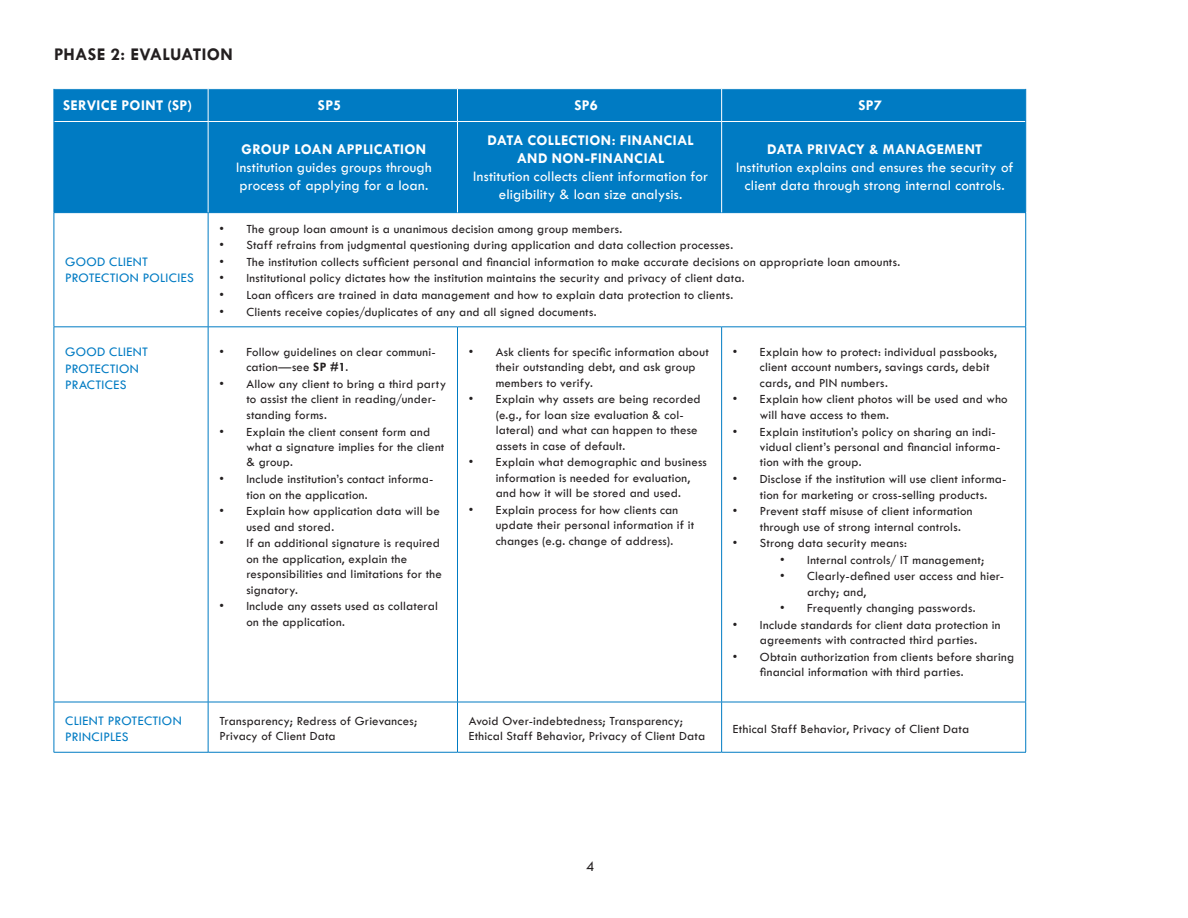
<style>
.page{position:relative;width:1188px;height:918px;background:#fff}
.page>*{position:absolute;margin:0;border:0;box-sizing:border-box;transform-origin:0 0}
.headerblack{font:700 18px "Tw Cen";letter-spacing:.005em;color:#231f20}
.tabellheaderwhite{font:15px/18px "Tw Cen";letter-spacing:.01em;color:#fff;text-align:center}
.tabellheaderwhite-2{font:700 15px "Tw Cen";letter-spacing:.02em;color:#fff}
.t1{font:15px "Tw Cen";color:#231f20}
.TABELLHEADERALLCAPS{font:13.5px/16.2px "Tw Cen";letter-spacing:.02em;color:#007bc3}
.tabelbullets{font:12.9px/15.5px "Tw Cen";letter-spacing:.015em;color:#231f20}
.tabelltext{font:12.9px/15.5px "Tw Cen";letter-spacing:.015em;color:#231f20}
.s1{font-weight:700}
</style>
<div class="page">
<div style="left:55px;top:89px;width:970px;height:123px;background:#007bc3"></div>
<hr style="left:54px;top:212px;width:154px;height:1px;background:#007bc3">
<hr style="left:54px;top:213px;width:1px;height:114px;background:#007bc3">
<hr style="left:208px;top:212px;width:250px;height:1px;background:#007bc3">
<hr style="left:208px;top:213px;width:1px;height:114px;background:#007bc3">
<hr style="left:458px;top:212px;width:264px;height:1px;background:#007bc3">
<hr style="left:722px;top:212px;width:304px;height:1px;background:#007bc3">
<hr style="left:1025px;top:213px;width:1px;height:114px;background:#007bc3">
<hr style="left:54px;top:327px;width:154px;height:1px;background:#007bc3">
<hr style="left:54px;top:327px;width:1px;height:375px;background:#007bc3">
<hr style="left:208px;top:327px;width:250px;height:1px;background:#007bc3">
<hr style="left:208px;top:327px;width:1px;height:375px;background:#007bc3">
<hr style="left:458px;top:327px;width:264px;height:1px;background:#007bc3">
<hr style="left:457px;top:327px;width:1px;height:375px;background:#007bc3">
<hr style="left:722px;top:327px;width:304px;height:1px;background:#007bc3">
<hr style="left:721px;top:327px;width:1px;height:375px;background:#007bc3">
<hr style="left:1025px;top:327px;width:1px;height:375px;background:#007bc3">
<hr style="left:54px;top:702px;width:154px;height:1px;background:#007bc3">
<hr style="left:54px;top:702px;width:1px;height:50px;background:#007bc3">
<hr style="left:208px;top:702px;width:250px;height:1px;background:#007bc3">
<hr style="left:208px;top:702px;width:1px;height:50px;background:#007bc3">
<hr style="left:458px;top:702px;width:264px;height:1px;background:#007bc3">
<hr style="left:457px;top:702px;width:1px;height:50px;background:#007bc3">
<hr style="left:722px;top:702px;width:304px;height:1px;background:#007bc3">
<hr style="left:721px;top:702px;width:1px;height:50px;background:#007bc3">
<hr style="left:1025px;top:702px;width:1px;height:50px;background:#007bc3">
<hr style="left:54px;top:752px;width:154px;height:1px;background:#007bc3">
<hr style="left:208px;top:752px;width:250px;height:1px;background:#007bc3">
<hr style="left:458px;top:752px;width:264px;height:1px;background:#007bc3">
<hr style="left:722px;top:752px;width:304px;height:1px;background:#007bc3">
<hr style="left:208px;top:89px;width:1px;height:32px;background:#fff">
<hr style="left:457px;top:89px;width:1px;height:32px;background:#fff">
<hr style="left:721px;top:89px;width:1px;height:32px;background:#fff">
<hr style="left:54px;top:121px;width:154px;height:1px;background:#fff">
<hr style="left:208px;top:121px;width:250px;height:1px;background:#fff">
<hr style="left:208px;top:122px;width:1px;height:90px;background:#fff">
<hr style="left:458px;top:121px;width:264px;height:1px;background:#fff">
<hr style="left:457px;top:122px;width:1px;height:90px;background:#fff">
<hr style="left:722px;top:121px;width:303px;height:1px;background:#fff">
<hr style="left:721px;top:122px;width:1px;height:90px;background:#fff">
<hr style="left:54px;top:89px;width:1px;height:32px;background:#007bc3">
<hr style="left:54px;top:121px;width:1px;height:91px;background:#007bc3">
<hr style="left:1025px;top:89px;width:1px;height:32px;background:#007bc3">
<hr style="left:1025px;top:121px;width:1px;height:91px;background:#007bc3">
<p class="headerblack" style="left:54px;top:44px;width:180px">PHASE 2: EVALUATION</p>
<p class="tabellheaderwhite-2" style="left:63px;top:96px;width:131px">SERVICE POINT (SP)</p>
<p class="tabellheaderwhite-2" style="left:318px;top:96px;width:25px">SP5</p>
<p class="tabellheaderwhite-2" style="left:574px;top:96px;width:25px">SP6</p>
<p class="tabellheaderwhite-2" style="left:858px;top:96px;width:25px">SP7</p>
<p class="tabellheaderwhite-2" style="left:242px;top:140px;width:186px">GROUP LOAN APPLICATION</p>
<p class="tabellheaderwhite" style="left:236px;top:158px;width:197px;text-align:left">Institution guides groups through process of applying for a loan.</p>
<p class="tabellheaderwhite" style="left:473px;top:131px;width:236px"><span class="s1">DATA COLLECTION: FINANCIAL<br>AND NON-FINANCIAL<br></span>Institution collects client information for eligibility &amp; loan size analysis.</p>
<p class="tabellheaderwhite-2" style="left:767px;top:140px;width:217px">DATA PRIVACY &amp; MANAGEMENT</p>
<p class="tabellheaderwhite" style="left:736px;top:158px;width:279px">Institution explains and ensures the security of client data through strong internal controls.</p>
<p class="TABELLHEADERALLCAPS" style="left:65px;top:254px;width:130px">GOOD CLIENT<br>PROTECTION POLICIES</p>
<p class="tabelbullets" style="left:219px;top:221px;width:405px">• The group loan amount is a unanimous decision among group members.</p>
<p class="tabelbullets" style="left:219px;top:237px;width:515px">• Staff refrains from judgmental questioning during application and data collection processes.</p>
<p class="tabelbullets" style="left:219px;top:254px;width:682px">• The institution collects sufficient personal and financial information to make accurate decisions on appropriate loan amounts.</p>
<p class="tabelbullets" style="left:219px;top:271px;width:527px">• Institutional policy dictates how the institution maintains the security and privacy of client data.</p>
<p class="tabelbullets" style="left:219px;top:287px;width:515px">• Loan officers are trained in data management and how to explain data protection to clients.</p>
<p class="tabelbullets" style="left:219px;top:304px;width:379px">• Clients receive copies/duplicates of any and all signed documents.</p>
<p class="TABELLHEADERALLCAPS" style="left:65px;top:344px;width:84px">GOOD CLIENT<br>PROTECTION<br>PRACTICES</p>
<p class="tabelbullets" style="left:246px;top:344px;width:191px;text-indent:-27px">• Follow guidelines on clear communi&shy;cation—see <span class="s1">SP #1</span>.</p>
<p class="tabelbullets" style="left:246px;top:376px;width:201px;text-indent:-27px">• Allow any client to bring a third party to assist the client in reading/under&shy;standing forms.</p>
<p class="tabelbullets" style="left:246px;top:424px;width:200px;text-indent:-27px">• Explain the client consent form and what a signature implies for the client &amp; group.</p>
<p class="tabelbullets" style="left:246px;top:471px;width:188px;text-indent:-27px">• Include institution’s contact informa&shy;tion on the application.</p>
<p class="tabelbullets" style="left:246px;top:503px;width:195px;text-indent:-27px">• Explain how application data will be used and stored.</p>
<p class="tabelbullets" style="left:246px;top:535px;width:197px;text-indent:-27px">• If an additional signature is required on the application, explain the responsibilities and limitations for the signatory.</p>
<p class="tabelbullets" style="left:246px;top:598px;width:193px;text-indent:-27px">• Include any assets used as collateral on the application.</p>
<p class="tabelbullets" style="left:496px;top:344px;width:215px;text-indent:-27px">• Ask clients for specific information about their outstanding debt, and ask group members to verify.</p>
<p class="tabelbullets" style="left:496px;top:392px;width:207px;text-indent:-27px">• Explain why assets are being recorded (e.g., for loan size evaluation &amp; col&shy;lateral) and what can happen to these assets in case of default.</p>
<p class="tabelbullets" style="left:496px;top:455px;width:213px;text-indent:-27px">• Explain what demographic and business information is needed for evaluation, and how it will be stored and used.</p>
<p class="tabelbullets" style="left:496px;top:502px;width:200px;text-indent:-27px">• Explain process for how clients can update their personal information if it changes (e.g. change of address).</p>
<p class="tabelbullets" style="left:760px;top:344px;width:239px;text-indent:-27px">• Explain how to protect: individual passbooks, client account numbers, savings cards, debit cards, and PIN numbers.</p>
<p class="tabelbullets" style="left:760px;top:392px;width:249px;text-indent:-27px">• Explain how client photos will be used and who will have access to them.</p>
<p class="tabelbullets" style="left:760px;top:424px;width:242px;text-indent:-27px">• Explain institution’s policy on sharing an indi&shy;vidual client’s personal and financial informa&shy;tion with the group.</p>
<p class="tabelbullets" style="left:760px;top:471px;width:248px;text-indent:-27px">• Disclose if the institution will use client informa&shy;tion for marketing or cross-selling products.</p>
<p class="tabelbullets" style="left:760px;top:503px;width:214px;text-indent:-27px">• Prevent staff misuse of client information through use of strong internal controls.</p>
<p class="tabelbullets" style="left:733px;top:535px;width:176px">• Strong data security means:</p>
<p class="tabelbullets" style="left:780px;top:552px;width:206px">• Internal controls/ IT management;</p>
<p class="tabelbullets" style="left:807px;top:568px;width:199px;text-indent:-27px">• Clearly-defined user access and hier&shy;archy; and,</p>
<p class="tabelbullets" style="left:780px;top:600px;width:197px">• Frequently changing passwords.</p>
<p class="tabelbullets" style="left:733px;top:617px;width:269px;text-align:center">• Include standards for client data protection in agreements with contracted third parties.</p>
<p class="tabelbullets" style="left:760px;top:649px;width:256px;text-indent:-27px">• Obtain authorization from clients before sharing financial information with third parties.</p>
<p class="TABELLHEADERALLCAPS" style="left:65px;top:712px;width:118px">CLIENT PROTECTION<br>PRINCIPLES</p>
<p class="tabelltext" style="left:219px;top:713px;width:199px">Transparency; Redress of Grievances;<br>Privacy of Client Data</p>
<p class="tabelltext" style="left:469px;top:713px;width:238px">Avoid Over-indebtedness; Transparency;<br>Ethical Staff Behavior, Privacy of Client Data</p>
<p class="tabelltext" style="left:733px;top:721px;width:238px">Ethical Staff Behavior, Privacy of Client Data</p>
<p class="t1" style="left:586px;top:857px;width:10px">4</p>
</div>
